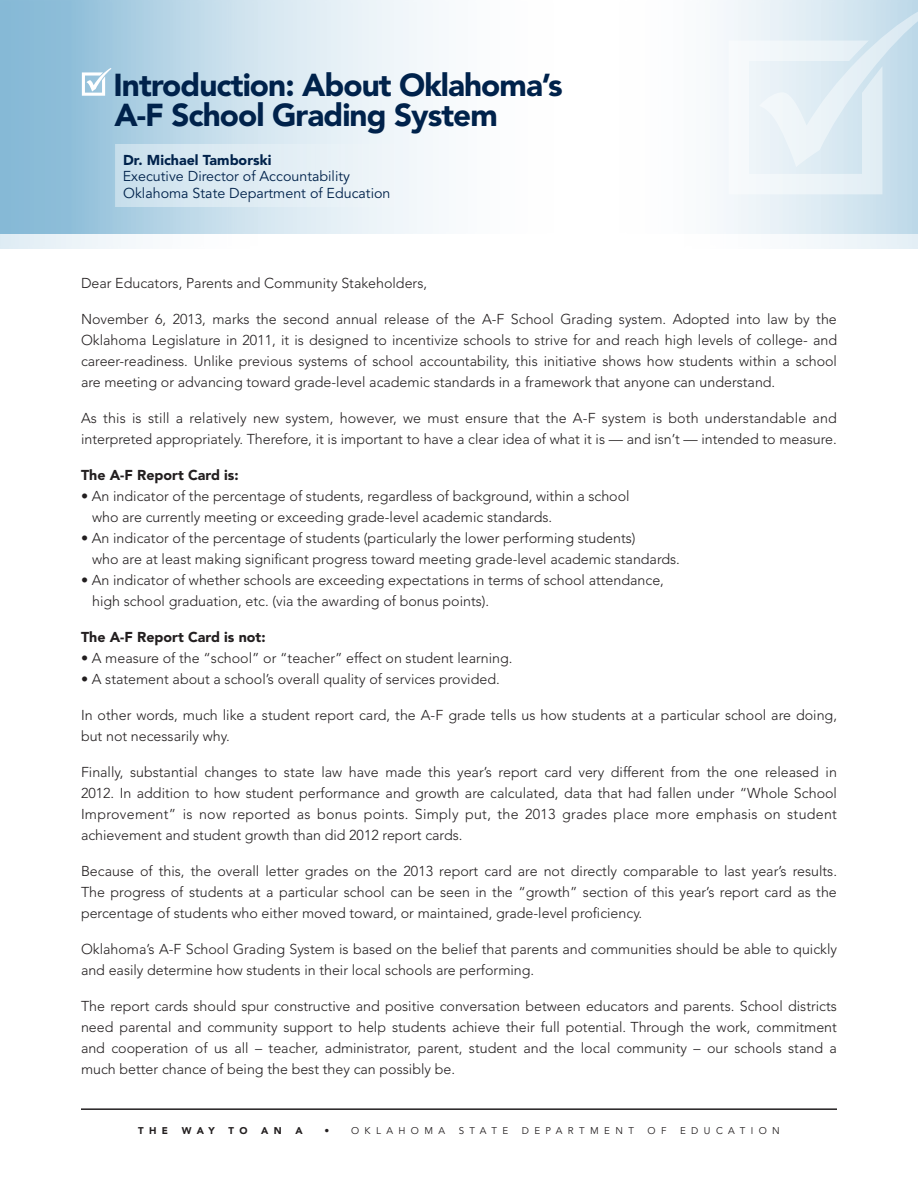
<style>
.page{position:relative;width:918px;height:1188px;background:#fff}
.page>*{position:absolute;margin:0;border:0;box-sizing:border-box;transform-origin:0 0}
.t1{font:900 31.5px "Avenir";letter-spacing:-.03em;color:#00224b}
.t2{font:300 14.25px/21px "Avenir";color:#231f20;text-align:justify}
.t3{font:14.25px "Avenir";color:#00224b}
.t4{font:900 14.25px "Avenir";color:#231f20}
.t5{font:900 14.25px "Avenir";color:#00224b}
.t6{font:9.75px "Avenir";letter-spacing:.555em;color:#231f20}
.t7{font:900 9.75px "Avenir";letter-spacing:.54em;color:#231f20}
</style>
<div class="page">
<hr style="left:81px;top:1108px;width:756px;height:2px;background:#231f20">
<div style="left:0;top:0;width:316px;height:248px;background:linear-gradient(to right,#e3eff5,#fff)"></div>
<div style="left:625px;top:0;width:293px;height:248px;background:linear-gradient(to right,#fff,#e8f1f7)"></div>
<div style="left:0;top:0;width:612px;height:233px;background:linear-gradient(to right,#8abcd7,#fff)"></div>
<div style="left:561px;top:0;width:357px;height:233px;background:linear-gradient(to right,#fff,#c9dfec)"></div>
<div style="left:116px;top:144px;width:413px;height:63px;background:linear-gradient(to right,#cce1ed,#fff)"></div>
<svg style="left:82px;top:68px;width:29px;height:28px"></svg>
<svg style="left:729px;top:11px;width:189px;height:183px"></svg>
<p class="t1" style="left:114px;top:66px;width:451px">Introduction: About Oklahoma’s</p>
<p class="t1" style="left:115px;top:96px;width:385px">A-F School Grading System</p>
<p class="t5" style="left:123px;top:151px;width:150px">Dr. Michael Tamborski</p>
<p class="t3" style="left:123px;top:168px;width:229px">Executive Director of Accountability</p>
<p class="t3" style="left:123px;top:185px;width:269px">Oklahoma State Department of Education</p>
<p class="t2" style="left:81px;top:272px;width:348px">Dear Educators, Parents and Community Stakeholders,</p>
<p class="t2" style="left:81px;top:308px;width:758px">November 6, 2013, marks the second annual release of the A-F School Grading system. Adopted into law by the Oklahoma Legislature in 2011, it is designed to incentivize schools to strive for and reach high levels of college- and career-readiness. Unlike previous systems of school accountability, this initiative shows how students within a school are meeting or advancing toward grade-level academic standards in a framework that anyone can understand.</p>
<p class="t2" style="left:81px;top:407px;width:757px">As this is still a relatively new system, however, we must ensure that the A-F system is both understandable and interpreted appropriately. Therefore, it is important to have a clear idea of what it is — and isn’t — intended to measure.</p>
<p class="t4" style="left:81px;top:466px;width:159px">The A-F Report Card is:</p>
<p class="t2" style="left:81px;top:485px;width:550px">• An indicator of the percentage of students, regardless of background, within a school</p>
<p class="t2" style="left:92px;top:506px;width:462px">who are currently meeting or exceeding grade-level academic standards.</p>
<p class="t2" style="left:81px;top:527px;width:556px">• An indicator of the percentage of students (particularly the lower performing students)</p>
<p class="t2" style="left:92px;top:548px;width:589px">who are at least making significant progress toward meeting grade-level academic standards.</p>
<p class="t2" style="left:81px;top:569px;width:584px">• An indicator of whether schools are exceeding expectations in terms of school attendance,</p>
<p class="t2" style="left:92px;top:590px;width:399px">high school graduation, etc. (via the awarding of bonus points).</p>
<p class="t4" style="left:81px;top:628px;width:186px">The A-F Report Card is not:</p>
<p class="t2" style="left:81px;top:647px;width:433px">• A measure of the “school” or “teacher” effect on student learning.</p>
<p class="t2" style="left:81px;top:668px;width:420px">• A statement about a school’s overall quality of services provided.</p>
<p class="t2" style="left:81px;top:704px;width:758px">In other words, much like a student report card, the A-F grade tells us how students at a particular school are doing, but not necessarily why.</p>
<p class="t2" style="left:81px;top:761px;width:758px">Finally, substantial changes to state law have made this year’s report card very different from the one released in 2012. In addition to how student performance and growth are calculated, data that had fallen under “Whole School Improvement” is now reported as bonus points. Simply put, the 2013 grades place more emphasis on student achievement and student growth than did 2012 report cards.</p>
<p class="t2" style="left:81px;top:860px;width:758px">Because of this, the overall letter grades on the 2013 report card are not directly comparable to last year’s results.<br>The progress of students at a particular school can be seen in the “growth” section of this year’s report card as the percentage of students who either moved toward, or maintained, grade-level proficiency.</p>
<p class="t2" style="left:81px;top:938px;width:758px">Oklahoma’s A-F School Grading System is based on the belief that parents and communities should be able to quickly and easily determine how students in their local schools are performing.</p>
<p class="t2" style="left:81px;top:995px;width:757px">The report cards should spur constructive and positive conversation between educators and parents. School districts need parental and community support to help students achieve their full potential. Through the work, commitment and cooperation of us all – teacher, administrator, parent, student and the local community – our schools stand a much better chance of being the best they can possibly be.</p>
<p class="t7" style="left:138px;top:1125px;width:31px">THE</p>
<p class="t7" style="left:182px;top:1125px;width:34px">WAY</p>
<p class="t7" style="left:228px;top:1125px;width:21px">T O</p>
<p class="t7" style="left:261px;top:1125px;width:22px">A N</p>
<p class="t7" style="left:296px;top:1125px;width:9px">A</p>
<p class="t6" style="left:324px;top:1125px;width:122px">• OKLAHOMA</p>
<p class="t6" style="left:459px;top:1125px;width:51px">STATE</p>
<p class="t6" style="left:522px;top:1125px;width:114px">DEPARTMENT</p>
<p class="t6" style="left:648px;top:1125px;width:20px">O F</p>
<p class="t6" style="left:680px;top:1125px;width:101px">EDUCATION</p>
</div>
